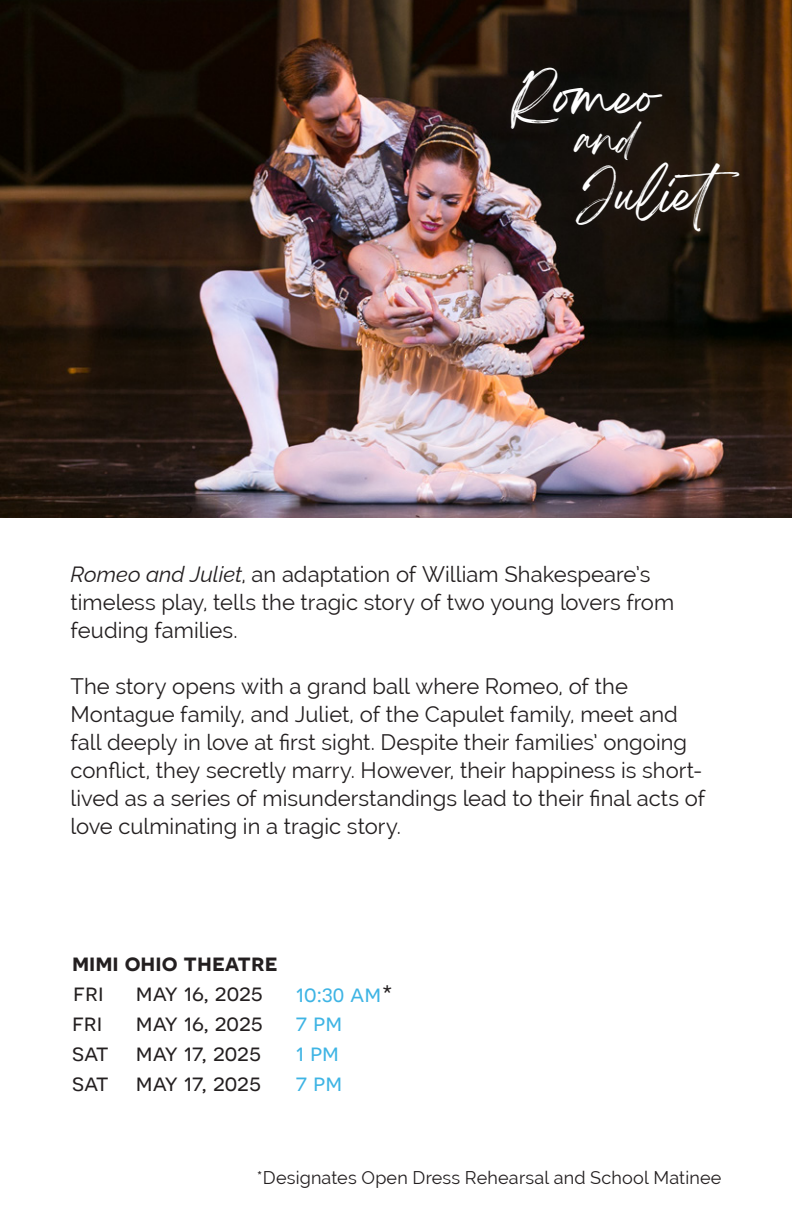
<style>
.page{position:relative;width:792px;height:1224px;background:#fff}
.page>*{position:absolute;margin:0;border:0;box-sizing:border-box;transform-origin:0 0}
.t1{font:46px "Breathing Personal Use";color:#fff}
.t2{font:30px "Breathing Personal Use";color:#fff}
.t3{font:24px "Novecentosanswide";color:#231f20}
.t4{font:24px "Novecentosanswide";color:#3eb4e4}
.t5{font:600 24px "Novecentosanswide";color:#231f20}
.t6{font:22px/28px "Raleway";color:#231f20}
.t7{font:18px "Raleway";letter-spacing:.01em;color:#231f20}
.s1{font-style:italic}
.s2{font-family:"Novecentosans"}
.s3{color:#231f20}
</style>
<div class="page">
<img style="left:0;top:0;width:792px;height:518px">
<div style="left:503px;top:60px;width:249px;height:185px;background:#231f20;opacity:.75"></div>
<h1 class="t1" style="left:511px;top:83px;width:149px">Romeo</h1>
<h2 class="t2" style="left:577px;top:131px;width:59px">and</h2>
<h1 class="t1" style="left:577px;top:180px;width:166px">Juliet</h1>
<p class="t6" style="left:71px;top:560px;width:605px"><span class="s1">Romeo and Juliet</span>, an adaptation of William Shakespeare’s timeless play, tells the tragic story of two young lovers from feuding families.</p>
<p class="t6" style="left:71px;top:672px;width:636px">The story opens with a grand ball where Romeo, of the Montague family, and Juliet, of the Capulet family, meet and fall deeply in love at first sight. Despite their families’ ongoing conflict, they secretly marry. However, their happiness is short&shy;lived as a series of misunderstandings lead to their final acts of love culminating in a tragic story.</p>
<p class="t5" style="left:72px;top:948px;width:207px">mimi ohio theatre</p>
<p class="t3" style="left:136px;top:979px;width:129px">may 16, 2025</p>
<p class="t4" style="left:296px;top:980px;width:99px">10<span class="s2">:30</span> am<span class="s3">*</span></p>
<p class="t3" style="left:136px;top:1009px;width:128px">may 16, 2025</p>
<p class="t4" style="left:296px;top:1009px;width:48px">7 pm</p>
<p class="t3" style="left:72px;top:1039px;width:191px">sat may 17, 2025</p>
<p class="t4" style="left:296px;top:1039px;width:45px">1 pm</p>
<p class="t3" style="left:72px;top:1069px;width:191px">sat may 17, 2025</p>
<p class="t4" style="left:296px;top:1069px;width:48px">7 pm</p>
<p class="t3" style="left:72px;top:1009px;width:32px">fri</p>
<p class="t7" style="left:257px;top:1167px;width:466px">*Designates Open Dress Rehearsal and School Matinee</p>
</div>
